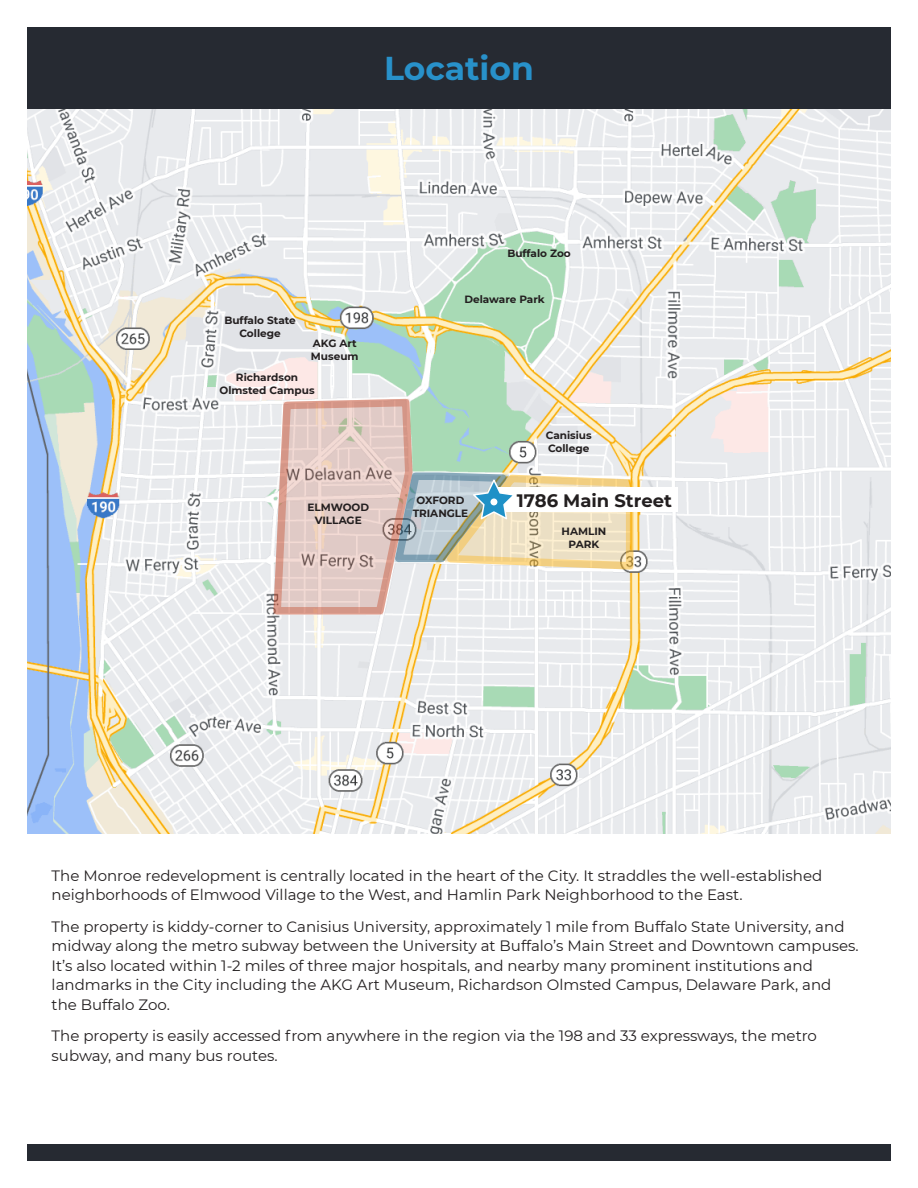
<style>
.page{position:relative;width:918px;height:1188px;background:#fff}
.page>*{position:absolute;margin:0;border:0;box-sizing:border-box;transform-origin:0 0}
.t1{font:700 33px "Montserrat";color:#2891ca}
.t2{font:700 18px "Montserrat";color:#231f20}
.Body{font:15px/19.5px "Montserrat";color:#231f20}
.t3{font:700 10.5px/12.6px "Montserrat";color:#231f20;text-align:center}
</style>
<div class="page">
<img style="left:27px;top:109px;width:864px;height:725px">
<div style="left:27px;top:27px;width:864px;height:82px;background:#262a32"></div>
<div style="left:27px;top:1145px;width:864px;height:16px;background:#262a32"></div>
<div style="left:494px;top:488px;width:183px;height:24px;background:#fff"></div>
<svg style="left:272px;top:397px;width:363px;height:219px;background:#dcd5c9"></svg>
<div style="left:490px;top:498px;width:7px;height:7px;background:#fff;border-radius:50%"></div>
<p class="t1" style="left:384px;top:45px;width:151px">Location</p>
<p class="t3" style="left:507px;top:247px;width:65px">Buffalo Zoo</p>
<p class="t3" style="left:224px;top:314px;width:73px">Buffalo State<br>College</p>
<p class="t3" style="left:311px;top:336px;width:49px;text-align:left">AKG Art<br>Museum</p>
<p class="t3" style="left:220px;top:370px;width:97px">Richardson<br>Olmsted Campus</p>
<p class="t3" style="left:307px;top:501px;width:63px">ELMWOOD<br>VILLAGE</p>
<p class="t3" style="left:464px;top:293px;width:82px">Delaware Park</p>
<p class="t3" style="left:417px;top:493px;width:49px">OXFORD</p>
<p class="t3" style="left:413px;top:506px;width:57px">TRIANGLE</p>
<p class="t3" style="left:546px;top:429px;width:48px;text-align:left">Canisius<br>College</p>
<p class="t2" style="left:517px;top:487px;width:157px">1786 Main Street</p>
<p class="t3" style="left:562px;top:525px;width:46px">HAMLIN<br>PARK</p>
<p class="Body" style="left:52px;top:865px;width:772px">The Monroe redevelopment is centrally located in the heart of the City. It straddles the well-established neighborhoods of Elmwood Village to the West, and Hamlin Park Neighborhood to the East.</p>
<p class="Body" style="left:52px;top:916px;width:809px">The property is kiddy-corner to Canisius University, approximately 1 mile from Buffalo State University, and midway along the metro subway between the University at Buffalo’s Main Street and Downtown campuses.<br>It’s also located within 1-2 miles of three major hospitals, and nearby many prominent institutions and landmarks in the City including the AKG Art Museum, Richardson Olmsted Campus, Delaware Park, and the Buffalo Zoo.</p>
<p class="Body" style="left:52px;top:1026px;width:767px">The property is easily accessed from anywhere in the region via the 198 and 33 expressways, the metro subway, and many bus routes.</p>
</div>
